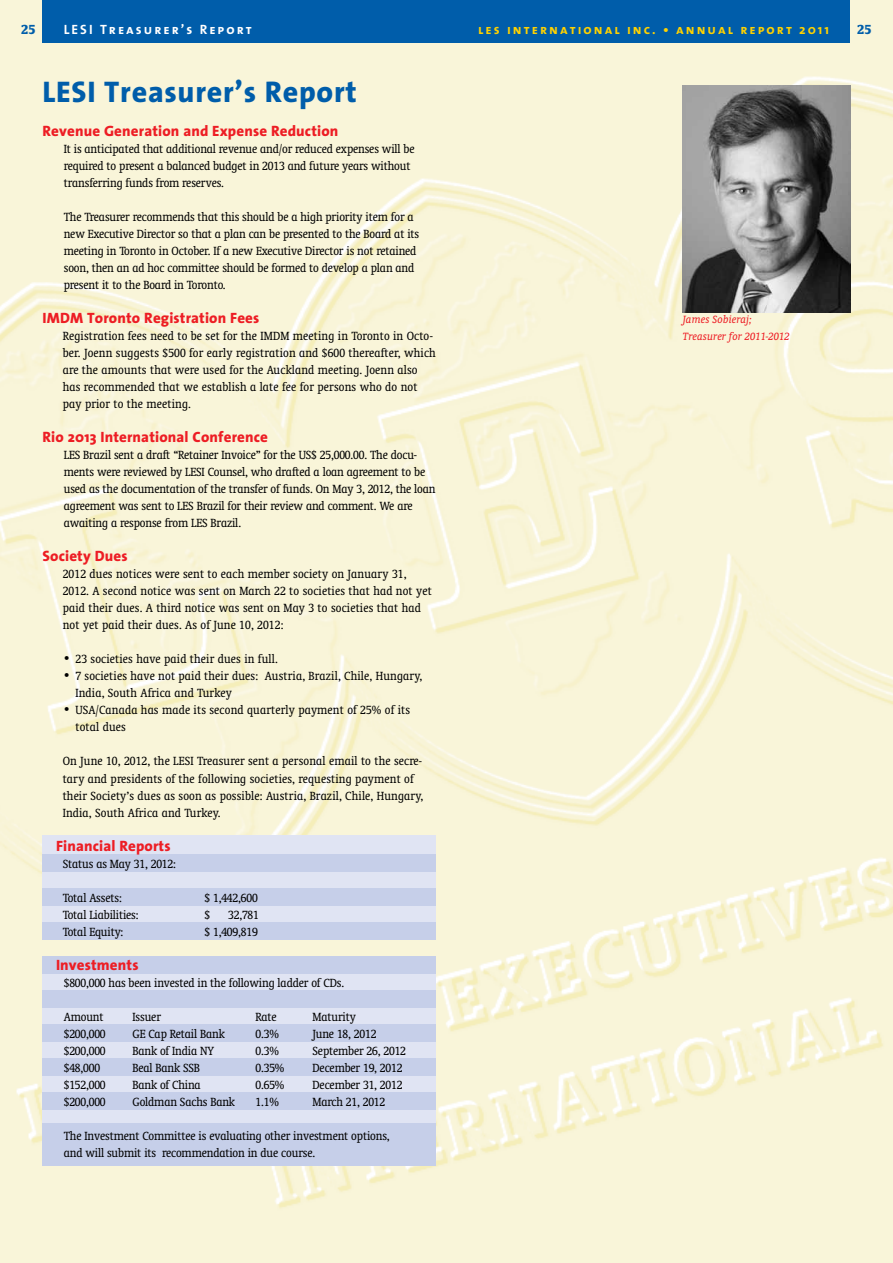
<style>
.page{position:relative;width:893px;height:1263px;background:#fff}
.page>*{position:absolute;margin:0;border:0;box-sizing:border-box;transform-origin:0 0}
.t1{font:800 30px "The Sans";letter-spacing:.025em;color:#005daa}
.t2{font:800 15px "The Sans";letter-spacing:.01em;color:#ed1d24}
.t3{font:700 condensed 15px "Oranda BT";color:#005daa}
.t4{font:condensed 13.5px/17px "Oranda BT";letter-spacing:-.01em;color:#000}
.t5{font:condensed 13.5px/17px "Oranda BT";letter-spacing:.01em;color:#000}
.t6{font:13.5px "The Sans Bold Caps";letter-spacing:.15em;color:#ffd200}
.t7{font:13.5px "The Sans Bold Caps";letter-spacing:.15em;color:#fff}
.t8{font:italic 12px/17px "Oranda BT";color:#ed1d24}
.s1{font-family:"The Sans";font-weight:700}
</style>
<div class="page">
<img style="left:0;top:0;width:893px;height:1263px">
<div style="left:43px;top:0;width:807px;height:43px;background:#005daa"></div>
<div style="left:43px;top:956px;width:393px;height:207px;background:#e0e4f3"></div>
<div style="left:43px;top:836px;width:393px;height:102px;background:#e0e4f3"></div>
<div style="left:43px;top:854px;width:393px;height:17px;background:#c6cfe9"></div>
<div style="left:43px;top:888px;width:393px;height:17px;background:#c6cfe9"></div>
<div style="left:43px;top:922px;width:393px;height:17px;background:#c6cfe9"></div>
<div style="left:43px;top:956px;width:393px;height:17px;background:#c6cfe9"></div>
<div style="left:43px;top:990px;width:393px;height:17px;background:#c6cfe9"></div>
<div style="left:43px;top:1024px;width:393px;height:17px;background:#c6cfe9"></div>
<div style="left:43px;top:1058px;width:393px;height:17px;background:#c6cfe9"></div>
<div style="left:43px;top:1092px;width:393px;height:17px;background:#c6cfe9"></div>
<div style="left:43px;top:1123px;width:393px;height:43px;background:#c6cfe9"></div>
<img style="left:682px;top:86px;width:168px;height:226px">
<p class="t3" style="left:21px;top:20px;width:16px">25</p>
<p class="t7" style="left:64px;top:18px;width:190px">LESI Treasurer’s Report</p>
<p class="t6" style="left:478px;top:18px;width:352px">les international inc. • annual report <span class="s1">2011</span></p>
<p class="t3" style="left:857px;top:20px;width:16px">25</p>
<h1 class="t1" style="left:43px;top:67px;width:316px">LESI Treasurer’s Report</h1>
<p class="t2" style="left:43px;top:118px;width:297px">Revenue Generation and Expense Reduction</p>
<p class="t4" style="left:64px;top:140px;width:352px">It is anticipated that additional revenue and/or reduced expenses will be required to present a balanced budget in 2013 and future years without transferring funds from reserves.</p>
<p class="t4" style="left:64px;top:208px;width:357px">The Treasurer recommends that this should be a high priority item for a new Executive Director so that a plan can be presented to the Board at its meeting in Toronto in October. If a new Executive Director is not retained soon, then an ad hoc committee should be formed to develop a plan and present it to the Board in Toronto.</p>
<p class="t2" style="left:43px;top:305px;width:218px">IMDM Toronto Registration Fees</p>
<p class="t5" style="left:63px;top:327px;width:375px">Registration fees need to be set for the IMDM meeting in Toronto in Octo&shy;ber. Joenn suggests $500 for early registration and $600 thereafter, which are the amounts that were used for the Auckland meeting. Joenn also has recommended that we establish a late fee for persons who do not pay prior to the meeting.</p>
<p class="t2" style="left:43px;top:425px;width:227px">Rio 2013 International Conference</p>
<p class="t4" style="left:64px;top:446px;width:373px">LES Brazil sent a draft “Retainer Invoice” for the US$ 25,000.00. The docu&shy;ments were reviewed by LESI Counsel, who drafted a loan agreement to be used as the documentation of the transfer of funds. On May 3, 2012, the loan agreement was sent to LES Brazil for their review and comment. We are awaiting a response from LES Brazil.</p>
<p class="t2" style="left:43px;top:544px;width:87px">Society Dues</p>
<p class="t5" style="left:63px;top:565px;width:371px">2012 dues notices were sent to each member society on January 31, 2012. A second notice was sent on March 22 to societies that had not yet paid their dues. A third notice was sent on May 3 to societies that had not yet paid their dues. As of June 10, 2012:</p>
<p class="t5" style="left:63px;top:651px;width:217px">• 23 societies have paid their dues in full.</p>
<p class="t5" style="left:75px;top:668px;width:348px;text-indent:-13px">• 7 societies have not paid their dues: Austria, Brazil, Chile, Hungary,<br>India, South Africa and Turkey</p>
<p class="t5" style="left:75px;top:702px;width:336px;text-indent:-13px">• USA/Canada has made its second quarterly payment of 25% of its total dues</p>
<p class="t5" style="left:63px;top:753px;width:362px">On June 10, 2012, the LESI Treasurer sent a personal email to the secre&shy;tary and presidents of the following societies, requesting payment of their Society’s dues as soon as possible: Austria, Brazil, Chile, Hungary, India, South Africa and Turkey.</p>
<p class="t2" style="left:56px;top:833px;width:116px">Financial Reports</p>
<p class="t4" style="left:63px;top:855px;width:115px">Status as May 31, 2012:</p>
<p class="t4" style="left:63px;top:889px;width:61px">Total Assets:</p>
<p class="t4" style="left:205px;top:889px;width:55px">$ 1,442,600</p>
<p class="t4" style="left:63px;top:906px;width:77px">Total Liabilities:</p>
<p class="t4" style="left:205px;top:906px;width:7px">$</p>
<p class="t4" style="left:228px;top:906px;width:32px">32,781</p>
<p class="t4" style="left:63px;top:923px;width:62px">Total Equity:</p>
<p class="t4" style="left:205px;top:923px;width:55px">$ 1,409,819</p>
<p class="t2" style="left:56px;top:952px;width:84px">Investments</p>
<p class="t4" style="left:64px;top:974px;width:282px">$800,000 has been invested in the following ladder of CDs.</p>
<p class="t4" style="left:64px;top:1008px;width:41px">Amount</p>
<p class="t4" style="left:133px;top:1008px;width:30px">Issuer</p>
<p class="t4" style="left:256px;top:1008px;width:23px">Rate</p>
<p class="t4" style="left:313px;top:1008px;width:45px">Maturity</p>
<p class="t4" style="left:64px;top:1025px;width:43px">$200,000</p>
<p class="t4" style="left:133px;top:1025px;width:94px">GE Cap Retail Bank</p>
<p class="t4" style="left:256px;top:1025px;width:25px">0.3%</p>
<p class="t4" style="left:313px;top:1025px;width:65px">June 18, 2012</p>
<p class="t4" style="left:64px;top:1042px;width:43px">$200,000</p>
<p class="t4" style="left:133px;top:1042px;width:83px">Bank of India NY</p>
<p class="t4" style="left:256px;top:1042px;width:25px">0.3%</p>
<p class="t4" style="left:313px;top:1042px;width:95px">September 26, 2012</p>
<p class="t4" style="left:64px;top:1059px;width:38px">$48,000</p>
<p class="t4" style="left:133px;top:1059px;width:69px">Beal Bank SSB</p>
<p class="t4" style="left:256px;top:1059px;width:30px">0.35%</p>
<p class="t4" style="left:313px;top:1059px;width:91px">December 19, 2012</p>
<p class="t4" style="left:64px;top:1076px;width:43px">$152,000</p>
<p class="t4" style="left:133px;top:1076px;width:70px">Bank of China</p>
<p class="t4" style="left:256px;top:1076px;width:30px">0.65%</p>
<p class="t4" style="left:313px;top:1076px;width:91px">December 31, 2012</p>
<p class="t4" style="left:64px;top:1093px;width:43px">$200,000</p>
<p class="t4" style="left:133px;top:1093px;width:104px">Goldman Sachs Bank</p>
<p class="t4" style="left:256px;top:1093px;width:25px">1.1%</p>
<p class="t4" style="left:313px;top:1093px;width:74px">March 21, 2012</p>
<p class="t4" style="left:64px;top:1127px;width:327px">The Investment Committee is evaluating other investment options, and will submit its recommendation in due course.</p>
<p class="t8" style="left:683px;top:311px;width:108px">James Sobieraj;<br>Treasurer for 2011-2012</p>
</div>
